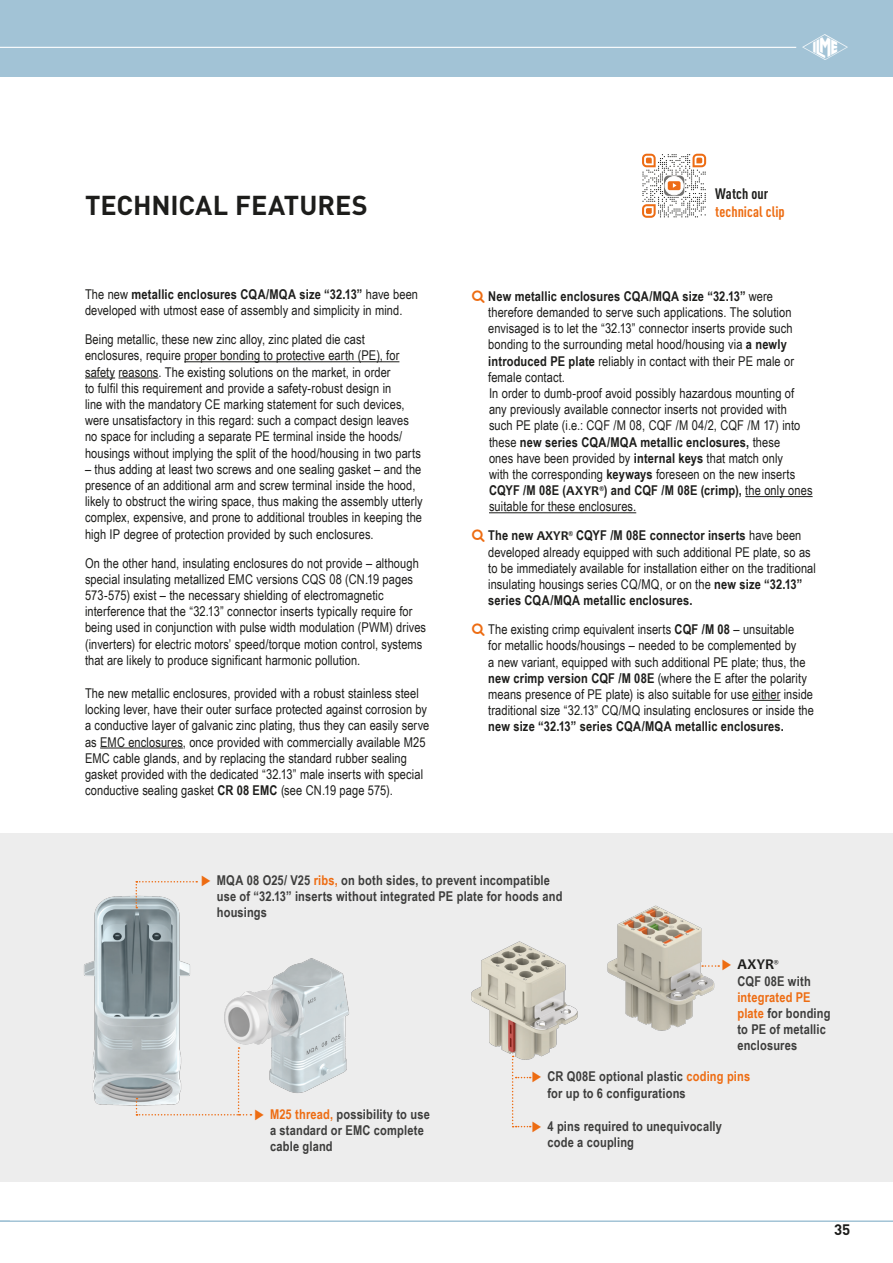
<style>
.page{position:relative;width:893px;height:1263px;background:#fff}
.page>*{position:absolute;margin:0;border:0;box-sizing:border-box;transform-origin:0 0}
.t1{font:36px "Ilme Simboli";color:#fff}
._00_TIT1{font:700 27px "DIN Pro";letter-spacing:-.005em;color:#1d1d1b}
._2022_FIND_MORE{font:700 condensed 15px "DIN Pro";letter-spacing:.005em;color:#ed6c12}
._2022_FIND_MORE-2{font:700 condensed 15px "DIN Pro";letter-spacing:.005em;color:#1d1d1b}
.t2{font:700 15px "Candara";color:#1d1d1b}
.t3{font:700 15px "DIN Pro";color:#1d1d1b}
._00_punto_elenco{font:13.5px/16.2px "Arial Narrow";letter-spacing:.005em;color:#1d1d1b}
.t4{font:700 13.5px/16.2px "Arial Narrow";letter-spacing:.01em;color:#3d3d3c}
.s1{font-weight:700}
.s2{font-family:"Candara";font-weight:700}
.s3{font-family:"Nanum Gothic";color:#ed6c12}
.s4{color:#ed6c12}
.s5{font-family:"Nanum Gothic";font-size:13.5px;color:#ed6c12}
</style>
<div class="page">
<div style="left:0;top:0;width:893px;height:77px;background:#a2c3d6"></div>
<hr style="left:0;top:1220px;width:893px;height:2px;background:#a2c3d6">
<hr style="left:0;top:47px;width:796px;height:1px;background:#fff">
<div style="left:0;top:833px;width:893px;height:349px;background:#ededed"></div>
<hr style="left:184px;top:361px;width:215px;height:1px;background:#1d1d1b">
<hr style="left:85px;top:377px;width:30px;height:1px;background:#1d1d1b">
<hr style="left:119px;top:377px;width:39px;height:1px;background:#1d1d1b">
<hr style="left:100px;top:747px;width:83px;height:1px;background:#1d1d1b">
<hr style="left:745px;top:496px;width:68px;height:1px;background:#1d1d1b">
<hr style="left:489px;top:512px;width:147px;height:1px;background:#1d1d1b">
<svg style="left:752px;top:700px;width:28px;height:1px"></svg>
<img style="left:607px;top:905px;width:108px;height:126px">
<img style="left:471px;top:941px;width:107px;height:118px">
<svg style="left:702px;top:965px;width:17px;height:2px"></svg>
<img style="left:84px;top:890px;width:106px;height:216px">
<svg style="left:136px;top:881px;width:61px;height:27px"></svg>
<img style="left:224px;top:958px;width:125px;height:135px">
<svg style="left:136px;top:1047px;width:115px;height:68px"></svg>
<svg style="left:512px;top:1056px;width:19px;height:71px"></svg>
<svg style="left:642px;top:154px;width:64px;height:64px"></svg>
<p class="_00_TIT1" style="left:85px;top:183px;width:284px">TECHNICAL FEATURES</p>
<p class="_00_punto_elenco" style="left:85px;top:286px;width:334px">The new <span class="s1">metallic enclosures CQA/MQA size “32.13”</span> have been developed with utmost ease of assembly and simplicity in mind.</p>
<p class="_00_punto_elenco" style="left:85px;top:331px;width:337px">Being metallic, these new zinc alloy, zinc plated die cast enclosures, require proper bonding to protective earth (PE), for safety reasons. The existing solutions on the market, in order<br>to fulfil this requirement and provide a safety-robust design in<br>line with the mandatory CE marking statement for such devices, were unsatisfactory in this regard: such a compact design leaves no space for including a separate PE terminal inside the hoods/ housings without implying the split of the hood/housing in two parts</p>
<p class="_00_punto_elenco" style="left:85px;top:460px;width:339px">– thus adding at least two screws and one sealing gasket – and the presence of an additional arm and screw terminal inside the hood, likely to obstruct the wiring space, thus making the assembly utterly complex, expensive, and prone to additional troubles in keeping the high IP degree of protection provided by such enclosures.</p>
<p class="_00_punto_elenco" style="left:85px;top:554px;width:343px">On the other hand, insulating enclosures do not provide – although special insulating metallized EMC versions CQS 08 (CN.19 pages 573-575) exist – the necessary shielding of electromagnetic interference that the “32.13” connector inserts typically require for being used in conjunction with pulse width modulation (PWM) drives (inverters) for electric motors’ speed/torque motion control, systems that are likely to produce significant harmonic pollution.</p>
<p class="_00_punto_elenco" style="left:85px;top:685px;width:346px">The new metallic enclosures, provided with a robust stainless steel locking lever, have their outer surface protected against corrosion by a conductive layer of galvanic zinc plating, thus they can easily serve as EMC enclosures, once provided with commercially available M25<br>EMC cable glands, and by replacing the standard rubber sealing gasket provided with the dedicated “32.13” male inserts with special conductive sealing gasket <span class="s1">CR 08 EMC</span> (see CN.19 page 575).</p>
<h1 class="t1" style="left:801px;top:26px;width:50px">i</h1>
<p class="_2022_FIND_MORE-2" style="left:715px;top:182px;width:54px">Watch our</p>
<p class="_2022_FIND_MORE" style="left:715px;top:200px;width:71px">technical clip</p>
<p class="_00_punto_elenco" style="left:488px;top:287px;width:307px"><span class="s1">New metallic enclosures CQA/MQA size “32.13”</span> were therefore demanded to serve such applications. The solution envisaged is to let the “32.13” connector inserts provide such bonding to the surrounding metal hood/housing via <span class="s1">a newly introduced PE plate</span> reliably in contact with their PE male or female contact.</p>
<p class="_00_punto_elenco" style="left:489px;top:385px;width:325px">In order to dumb-proof avoid possibly hazardous mounting of any previously available connector inserts not provided with such PE plate (i.e.: CQF /M 08, CQF /M 04/2, CQF /M 17) into these <span class="s1">new series CQA/MQA metallic enclosures,</span> these<br>ones have been provided by <span class="s1">internal keys</span> that match only<br>with the corresponding <span class="s1">keyways</span> foreseen on the new inserts <span class="s1">CQYF /M 08E (</span><span class="s2">AXYR</span><sup>®</sup><span class="s1">) and CQF /M 08E (crimp),</span> the only ones suitable for these enclosures.</p>
<p class="_00_punto_elenco" style="left:488px;top:527px;width:329px"><span class="s1">The new</span> <span class="s2">AXYR</span><sup>®</sup> <span class="s1">CQYF /M 08E connector inserts</span> have been developed already equipped with such additional PE plate, so as to be immediately available for installation either on the traditional insulating housings series CQ/MQ, or on the <span class="s1">new size “32.13” series CQA/MQA metallic enclosures.</span></p>
<p class="_00_punto_elenco" style="left:488px;top:621px;width:327px">The existing crimp equivalent inserts <span class="s1">CQF /M 08</span> – unsuitable<br>for metallic hoods/housings – needed to be complemented by<br>a new variant, equipped with such additional PE plate; thus, the <span class="s1">new crimp version CQF /M 08E</span> (where the E after the polarity means presence of PE plate) is also suitable for use either inside traditional size “32.13” CQ/MQ insulating enclosures or inside the <span class="s1">new size “32.13” series CQA/MQA metallic enclosures.</span></p>
<p class="t4" style="left:217px;top:871px;width:347px;text-indent:-17px"><span class="s3">▶</span> MQA 08 O25/ V25 <span class="s4">ribs,</span> on both sides, to prevent incompatible use of “32.13” inserts without integrated PE plate for hoods and housings</p>
<p class="t4" style="left:270px;top:1105px;width:161px;text-indent:-17px"><span class="s3">▶</span> <span class="s4">M25 thread,</span> possibility to use a standard or EMC complete cable gland</p>
<p class="t2" style="left:720px;top:955px;width:60px"><span class="s5">▶</span> AXYR<sup>®</sup></p>
<p class="t4" style="left:737px;top:972px;width:95px">CQF 08E with <span class="s4">integrated PE plate</span> for bonding to PE of metallic enclosures</p>
<p class="t4" style="left:547px;top:1068px;width:204px;text-indent:-17px"><span class="s3">▶</span> CR Q08E optional plastic <span class="s4">coding pins </span>for up to 6 configurations</p>
<p class="t4" style="left:547px;top:1117px;width:176px;text-indent:-17px"><span class="s3">▶</span> 4 pins required to unequivocally code a coupling</p>
<p class="t3" style="left:834px;top:1217px;width:18px">35</p>
</div>
